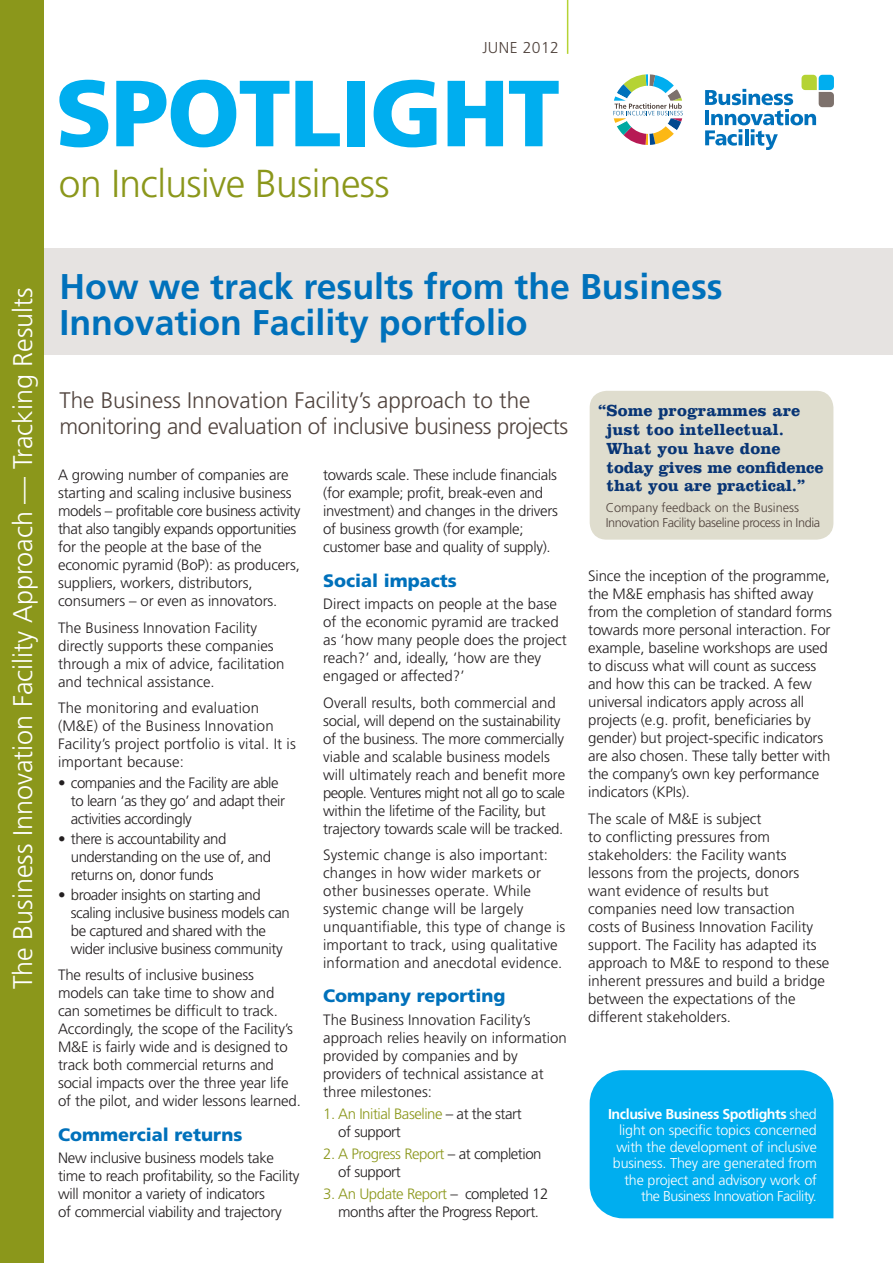
<style>
.page{position:relative;width:893px;height:1263px;background:#fff}
.page>*{position:absolute;margin:0;border:0;box-sizing:border-box;transform-origin:0 0}
.Checklist_body_no_sp{font:900 93.75px "Frutiger";letter-spacing:-.015em;color:#00aeef}
.Checklist_body_no_sp-2{font:300 39px "Frutiger";letter-spacing:-.015em;color:#8b971b}
.t1{font:700 35.7px/36px "Frutiger";color:#0071bb}
.t2{font:300 27px "Frutiger";color:#fff}
.intro{font:300 22.5px/25.5px "Frutiger";letter-spacing:-.02em;color:#50433d}
.sub_heading{font:900 18px "Frutiger";color:#0071bb}
.body{font:900 18px "Frutiger";color:#0071bb}
.t3{font:700 16.5px/18.8px "Clarendon BT";letter-spacing:.01em;color:#083575}
.t4{font:300 15.75px "Frutiger";letter-spacing:.025em;color:#50433d}
.body-2{font:300 15px/18px "Frutiger";letter-spacing:-.01em;color:#231f20}
.body-3{font:300 15px/18px "Frutiger";letter-spacing:-.03em;color:#231f20}
.body-4{font:300 15px/18px "Frutiger";letter-spacing:.01em;color:#231f20}
.document_description{font:300 14.25px/16.5px "Frutiger";letter-spacing:-.01em;color:#fff;text-align:right}
.t5{font:300 12.75px/15px "Frutiger";letter-spacing:-.03em;color:#50433d}
.s1{color:#8b971b}
.s2{font-weight:700}
</style>
<div class="page">
<div style="left:0;top:249px;width:893px;height:106px;background:#e6e3e1"></div>
<div style="left:0;top:0;width:43px;height:1263px;background:#8b971b"></div>
<div style="left:590px;top:391px;width:243px;height:149px;background:#dfddce;border-radius:17px"></div>
<div style="left:590px;top:1070px;width:243px;height:148px;background:#00aeef"></div>
<hr style="left:567px;top:0;width:1px;height:54px;background:#b5d334">
<svg style="left:705px;top:75px;width:129px;height:75px"></svg>
<svg style="left:613px;top:74px;width:70px;height:71px"></svg>
<p class="t4" style="left:482px;top:38px;width:78px">JUNE 2012</p>
<p class="Checklist_body_no_sp" style="left:55px;top:57px;width:506px">SPOTLIGHT</p>
<p class="Checklist_body_no_sp-2" style="left:59px;top:162px;width:332px">on Inclusive Business</p>
<p class="t2" style="left:8px;top:989px;width:704px;rotate:-90deg">The Business Innovation Facility Approach — Tracking Results</p>
<p class="t1" style="left:60px;top:268px;width:665px">How we track results from the Business<br>Innovation Facility portfolio</p>
<p class="intro" style="left:60px;top:388px;width:510px">The Business Innovation Facility’s approach to the monitoring and evaluation of inclusive business projects</p>
<p class="body-2" style="left:58px;top:466px;width:244px">A growing number of companies are starting and scaling inclusive business models – profitable core business activity that also tangibly expands opportunities for the people at the base of the economic pyramid (BoP): as producers, suppliers, workers, distributors, consumers – or even as innovators.</p>
<p class="body-2" style="left:58px;top:619px;width:228px">The Business Innovation Facility directly supports these companies through a mix of advice, facilitation and technical assistance.</p>
<p class="body-4" style="left:58px;top:699px;width:239px">The monitoring and evaluation (M&amp;E) of the Business Innovation<br>Facility’s project portfolio is vital. It is important because:</p>
<p class="body-3" style="left:71px;top:773px;width:216px;text-indent:-13px">• companies and the Facility are able to learn ‘as they go’ and adapt their activities accordingly</p>
<p class="body-3" style="left:71px;top:829px;width:202px;text-indent:-13px">• there is accountability and understanding on the use of, and returns on, donor funds</p>
<p class="body-3" style="left:71px;top:886px;width:220px;text-indent:-13px">• broader insights on starting and scaling inclusive business models can be captured and shared with the wider inclusive business community</p>
<p class="body-2" style="left:58px;top:966px;width:244px">The results of inclusive business models can take time to show and<br>can sometimes be difficult to track.<br>Accordingly, the scope of the Facility’s M&amp;E is fairly wide and is designed to track both commercial returns and social impacts over the three year life of the pilot, and wider lessons learned.</p>
<p class="sub_heading" style="left:58px;top:1123px;width:186px">Commercial returns</p>
<p class="body-2" style="left:58px;top:1149px;width:243px">New inclusive business models take time to reach profitability, so the Facility will monitor a variety of indicators<br>of commercial viability and trajectory</p>
<p class="body-2" style="left:323px;top:466px;width:236px">towards scale. These include financials (for example; profit, break-even and investment) and changes in the drivers of business growth (for example; customer base and quality of supply).</p>
<p class="body" style="left:323px;top:570px;width:135px">Social impacts</p>
<p class="body-2" style="left:323px;top:595px;width:245px">Direct impacts on people at the base of the economic pyramid are tracked as ‘how many people does the project reach?’ and, ideally, ‘how are they engaged or affected?’</p>
<p class="body-2" style="left:323px;top:693px;width:243px">Overall results, both commercial and social, will depend on the sustainability of the business. The more commercially viable and scalable business models will ultimately reach and benefit more people. Ventures might not all go to scale within the lifetime of the Facility, but trajectory towards scale will be tracked.</p>
<p class="body-4" style="left:323px;top:846px;width:244px">Systemic change is also important: changes in how wider markets or other businesses operate. While systemic change will be largely unquantifiable, this type of change is important to track, using qualitative information and anecdotal evidence.</p>
<p class="sub_heading" style="left:323px;top:985px;width:184px">Company reporting</p>
<p class="body-2" style="left:323px;top:1010px;width:245px">The Business Innovation Facility’s approach relies heavily on information provided by companies and by providers of technical assistance at three milestones:</p>
<p class="body-3" style="left:338px;top:1105px;width:185px;text-indent:-15px"><span class="s1">1. An Initial Baseline</span> – at the start of support</p>
<p class="body-3" style="left:338px;top:1145px;width:205px;text-indent:-15px"><span class="s1">2. A Progress Report</span> – at completion of support</p>
<p class="body-3" style="left:323px;top:1185px;width:227px;text-align:center"><span class="s1">3. An Update Report</span> – completed 12 months after the Progress Report.</p>
<p class="t3" style="left:606px;top:401px;width:218px;text-indent:-8px">“Some programmes are just too intellectual.<br>What you have done today gives me confidence that you are practical.”</p>
<p class="t5" style="left:606px;top:500px;width:216px">Company feedback on the Business<br>Innovation Facility baseline process in India</p>
<p class="body-2" style="left:588px;top:567px;width:245px">Since the inception of the programme, the M&amp;E emphasis has shifted away from the completion of standard forms towards more personal interaction. For example, baseline workshops are used to discuss what will count as success and how this can be tracked. A few universal indicators apply across all projects (e.g. profit, beneficiaries by gender) but project-specific indicators are also chosen. These tally better with the company’s own key performance indicators (KPIs).</p>
<p class="body-2" style="left:588px;top:809px;width:243px">The scale of M&amp;E is subject<br>to conflicting pressures from stakeholders: the Facility wants lessons from the projects, donors want evidence of results but companies need low transaction costs of Business Innovation Facility support. The Facility has adapted its approach to M&amp;E to respond to these inherent pressures and build a bridge between the expectations of the different stakeholders.</p>
<p class="document_description" style="left:608px;top:1105px;width:210px"><span class="s2">Inclusive Business Spotlights</span> shed light on specific topics concerned with the development of inclusive business. They are generated from the project and advisory work of the Business Innovation Facility.</p>
</div>
